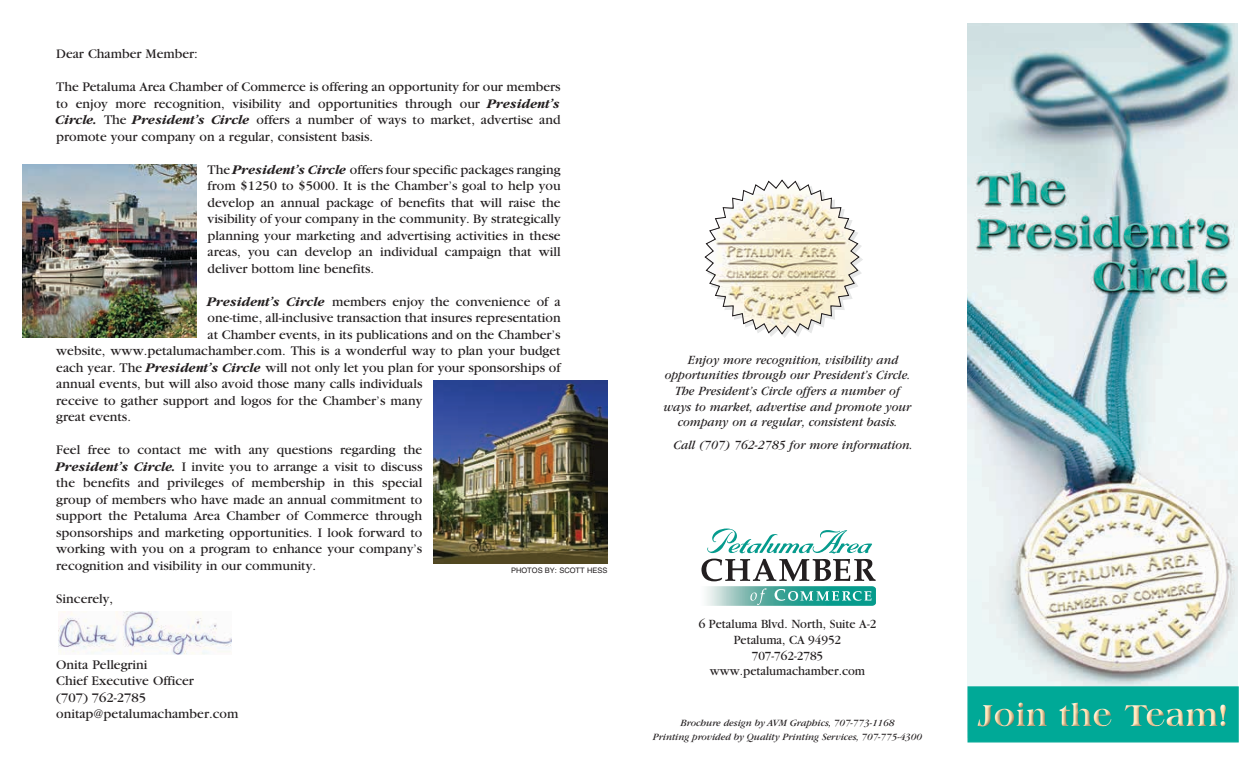
<style>
.page{position:relative;width:1260px;height:765px;background:#fff}
.page>*{position:absolute;margin:0;border:0;box-sizing:border-box;transform-origin:0 0}
.t1{font:800 32.5px "Americana";color:#ffe2ae}
.t2{font:13.75px/16.5px "Garamond";color:#231f20;text-align:justify}
.t3{font:italic 13.12px "Garamond";color:#231f20;scale:.95 1}
.t4{font:13.12px/15.6px "Garamond";color:#231f20;text-align:center;scale:.95 1}
.t5{font:italic 10px/13.8px "Garamond";color:#231f20;text-align:center}
.t6{font:7.5px "Helvetica";color:#231f20}
.s1{font-weight:700;font-style:italic}
</style>
<div class="page">
<img style="left:968px;top:23px;width:270px;height:663px">
<img style="left:977px;top:172px;width:251px;height:76px">
<img style="left:706px;top:586px;width:170px;height:20px">
<svg style="left:750px;top:588px;width:17px;height:17px"></svg>
<svg style="left:775px;top:589px;width:96px;height:12px"></svg>
<svg style="left:701px;top:529px;width:175px;height:52px"></svg>
<img style="left:22px;top:164px;width:174px;height:173px">
<svg style="left:705px;top:180px;width:158px;height:158px"></svg>
<img style="left:58px;top:612px;width:173px;height:43px">
<div style="left:968px;top:686px;width:271px;height:56px;background:#00a997;border:1px solid #00a997"></div>
<div style="left:976px;top:701px;width:254px;height:29px;background:#231f20;opacity:.75"></div>
<img style="left:434px;top:380px;width:174px;height:183px">
<p class="t2" style="left:56px;top:46px;width:143px">Dear Chamber Member:</p>
<p class="t2" style="left:56px;top:79px;width:506px">The Petaluma Area Chamber of Commerce is offering an opportunity for our members to enjoy more recognition, visibility and opportunities through our <span class="s1">President’s Circle.</span> The <span class="s1">President’s Circle</span> offers a number of ways to market, advertise and promote your company on a regular, consistent basis.</p>
<p class="t2" style="left:208px;top:161px;width:355px">The <span class="s1">President’s Circle</span> offers four specific packages ranging from $1250 to $5000. It is the Chamber’s goal to help you develop an annual package of benefits that will raise the visibility of your company in the community. By strategically planning your marketing and advertising activities in these areas, you can develop an individual campaign that will deliver bottom line benefits.</p>
<p class="t2" style="left:208px;top:293px;width:355px"><span class="s1">President’s Circle</span> members enjoy the convenience of a</p>
<p class="t2" style="left:208px;top:310px;width:355px">one-time, all-inclusive transaction that insures representation</p>
<p class="t2" style="left:208px;top:326px;width:355px">at Chamber events, in its publications and on the Chamber’s</p>
<p class="t2" style="left:56px;top:343px;width:506px">website, www.petalumachamber.com. This is a wonderful way to plan your budget</p>
<p class="t2" style="left:56px;top:359px;width:506px">each year. The <span class="s1">President’s Circle</span> will not only let you plan for your sponsorships of</p>
<p class="t2" style="left:56px;top:376px;width:368px">annual events, but will also avoid those many calls individuals</p>
<p class="t2" style="left:56px;top:392px;width:368px">receive to gather support and logos for the Chamber’s many</p>
<p class="t2" style="left:56px;top:409px;width:76px">great events.</p>
<p class="t2" style="left:56px;top:442px;width:368px">Feel free to contact me with any questions regarding the <span class="s1">President’s Circle.</span> I invite you to arrange a visit to discuss the benefits and privileges of membership in this special group of members who have made an annual commitment to support the Petaluma Area Chamber of Commerce through sponsorships and marketing opportunities. I look forward to working with you on a program to enhance your company’s recognition and visibility in our community.</p>
<p class="t2" style="left:56px;top:590px;width:58px">Sincerely,</p>
<p class="t6" style="left:511px;top:566px;width:98px">PHOTOS BY: SCOTT HESS</p>
<p class="t2" style="left:56px;top:656px;width:184px;text-align:left">Onita Pellegrini<br>Chief Executive Officer<br>(707) 762-2785 onitap@petalumachamber.com</p>
<p class="t3" style="left:688px;top:353px;width:223px">Enjoy more recognition, visibility and</p>
<p class="t3" style="left:665px;top:368px;width:260px">opportunities through our President’s Circle.</p>
<p class="t3" style="left:675px;top:384px;width:238px">The President’s Circle offers a number of</p>
<p class="t3" style="left:663px;top:400px;width:263px">ways to market, advertise and promote your</p>
<p class="t3" style="left:678px;top:415px;width:233px">company on a regular, consistent basis.</p>
<p class="t3" style="left:674px;top:438px;width:253px">Call (707) 762-2785 for more information.</p>
<p class="t4" style="left:699px;top:617px;width:189px">6 Petaluma Blvd. North, Suite A-2<br>Petaluma, CA 94952<br>707-762-2785 www.petalumachamber.com</p>
<p class="t5" style="left:653px;top:716px;width:271px">Brochure design by AVM Graphics, 707-773-1168<br>Printing provided by Quality Printing Services, 707-775-4300</p>
<h1 class="t1" style="left:978px;top:696px;width:253px">Join the Team!</h1>
</div>
